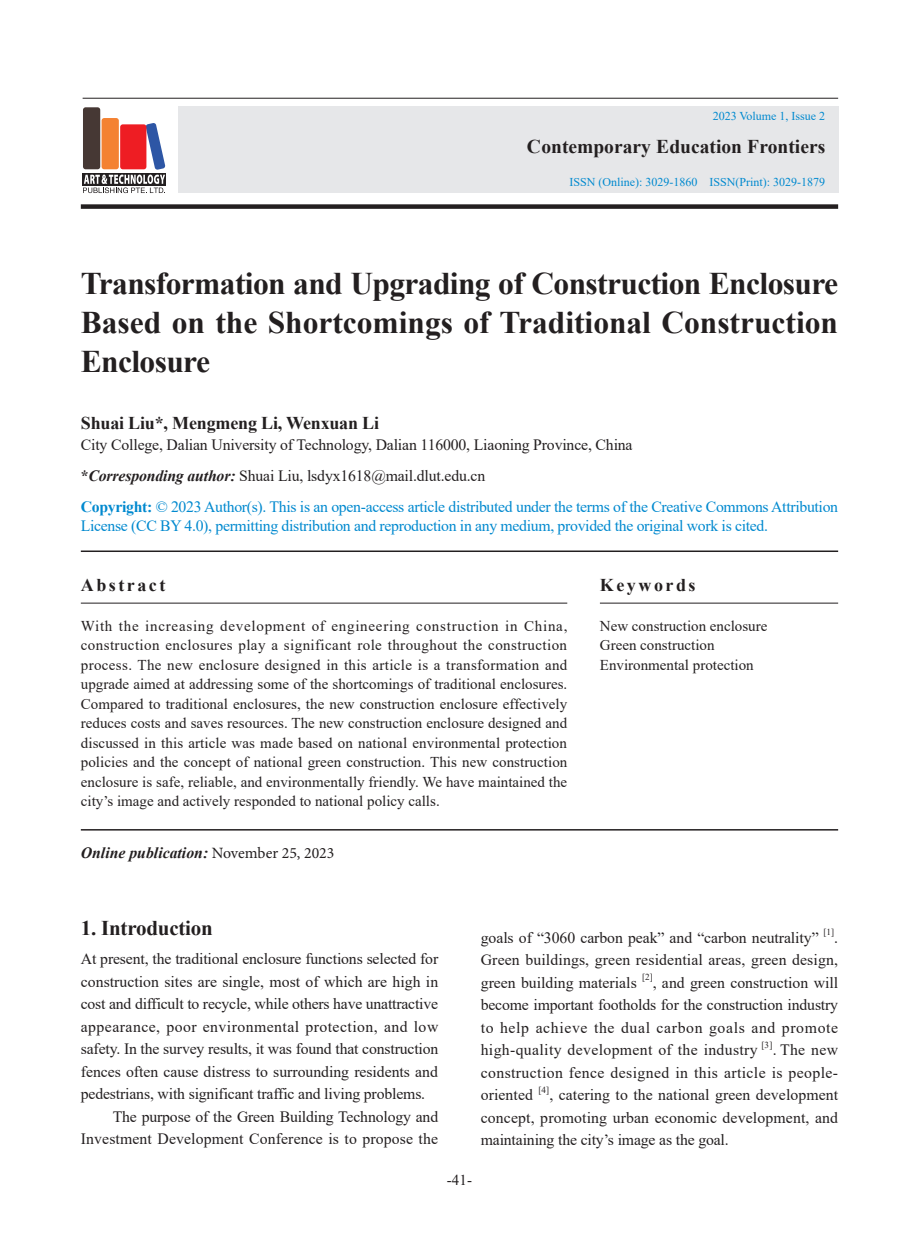
<style>
.page{position:relative;width:919px;height:1238px;background:#fff}
.page>*{position:absolute;margin:0;border:0;box-sizing:border-box;transform-origin:0 0}
.t1{font:700 31.5px/39px "Times New Roman";color:#231f20;text-align:justify}
.t2{font:700 21px "Times New Roman";letter-spacing:-.01em;color:#231f20}
.t3{font:700 19.5px "Times New Roman";color:#231f20}
.t4{font:700 18px "Times New Roman";letter-spacing:-.01em;color:#231f20}
.t5{font:700 18px "Times New Roman";letter-spacing:.14em;color:#231f20}
.t6{font:15.75px/22.5px "Times New Roman";letter-spacing:-.01em;color:#231f20;text-align:justify}
.t7{font:15.75px "Times New Roman";letter-spacing:-.02em;color:#0089cf}
.t8{font:15.75px "Times New Roman";letter-spacing:.03em;color:#231f20}
.t9{font:15.75px "Times New Roman";letter-spacing:.01em;color:#231f20}
.t10{font:italic 700 15.75px "Times New Roman";color:#231f20}
.t11{font:15px/19.5px "Times New Roman";color:#231f20;text-align:justify}
.t12{font:12px "Times New Roman";color:#0089cf}
.t13{font:9.15px "Times New Roman";color:#231f20}
.s1{font-weight:700}
.s2{font-weight:700;font-style:italic}
.s3{font-weight:700;color:#0089cf}
.s4{color:#0089cf}
.s5{font-family:"Minion Pro";font-weight:400;font-style:normal}
</style>
<div class="page">
<div style="left:178px;top:106px;width:660px;height:87px;background:#e6e7e9"></div>
<div style="left:81px;top:204px;width:757px;height:5px;background:#231f20"></div>
<hr style="left:83px;top:98px;width:755px;height:1px;background:#231f20">
<div style="left:83px;top:107px;width:17px;height:62px;background:#463834;border-radius:3px"></div>
<div style="left:102px;top:118px;width:17px;height:51px;background:#f48232;border-radius:3px"></div>
<div style="left:83px;top:173px;width:83px;height:12px;background:#231f20"></div>
<svg style="left:83px;top:123px;width:82px;height:70px"></svg>
<hr style="left:81px;top:550px;width:757px;height:2px;background:#231f20">
<hr style="left:81px;top:829px;width:757px;height:1px;background:#231f20">
<hr style="left:81px;top:603px;width:486px;height:1px;background:#231f20">
<hr style="left:600px;top:603px;width:238px;height:1px;background:#231f20">
<p class="t12" style="left:712px;top:108px;width:114px">2023 Volume 1, Issue 2</p>
<p class="t3" style="left:527px;top:133px;width:300px">Contemporary Education Frontiers</p>
<p class="t12" style="left:569px;top:173px;width:257px">ISSN (Online): 3029-1860 ISSN(Print): 3029-1879</p>
<h1 class="t1" style="left:81px;top:262px;width:758px">Transformation and Upgrading of Construction Enclosure Based on the Shortcomings of Traditional Construction Enclosure</h1>
<p class="t4" style="left:81px;top:410px;width:300px">Shuai Liu*, Mengmeng Li, Wenxuan Li</p>
<p class="t6" style="left:81px;top:428px;width:758px;line-height:31px;text-align:left">City College, Dalian University of Technology, Dalian 116000, Liaoning Province, China<br><span class="s1">*</span><span class="s2">Corresponding author:</span> Shuai Liu, lsdyx1618@mail.dlut.edu.cn<br><span class="s3">Copyright:</span> <span class="s4">© 2023 Author(s). This is an open-access article distributed under the terms of the Creative Commons Attribution</span></p>
<p class="t7" style="left:81px;top:514px;width:688px">License (CC BY 4.0), permitting distribution and reproduction in any medium, provided the original work is cited.</p>
<p class="t5" style="left:81px;top:572px;width:86px">Abstract</p>
<p class="t11" style="left:81px;top:615px;width:488px">With the increasing development of engineering construction in China, construction enclosures play a significant role throughout the construction process. The new enclosure designed in this article is a transformation and upgrade aimed at addressing some of the shortcomings of traditional enclosures.<br>Compared to traditional enclosures, the new construction enclosure effectively reduces costs and saves resources. The new construction enclosure designed and discussed in this article was made based on national environmental protection policies and the concept of national green construction. This new construction enclosure is safe, reliable, and environmentally friendly. We have maintained the city’s image and actively responded to national policy calls.</p>
<p class="t10" style="left:81px;top:841px;width:255px">Online publication: <span class="s5">November 25, 2023</span></p>
<p class="t5" style="left:600px;top:572px;width:97px">Keywords</p>
<p class="t11" style="left:600px;top:615px;width:169px;text-align:left">New construction enclosure<br>Green construction<br>Environmental protection</p>
<h2 class="t2" style="left:81px;top:913px;width:134px">1. Introduction</h2>
<p class="t6" style="left:81px;top:947px;width:359px">At present, the traditional enclosure functions selected for</p>
<p class="t6" style="left:81px;top:969px;width:359px">construction sites are single, most of which are high in</p>
<p class="t6" style="left:81px;top:992px;width:359px">cost and difficult to recycle, while others have unattractive</p>
<p class="t8" style="left:81px;top:1015px;width:359px">appearance, poor environmental protection, and low</p>
<p class="t6" style="left:81px;top:1037px;width:359px">safety. In the survey results, it was found that construction</p>
<p class="t6" style="left:81px;top:1059px;width:358px">fences often cause distress to surrounding residents and</p>
<p class="t6" style="left:81px;top:1082px;width:346px">pedestrians, with significant traffic and living problems.</p>
<p class="t6" style="left:113px;top:1104px;width:327px">The purpose of the Green Building Technology and</p>
<p class="t9" style="left:81px;top:1127px;width:359px">Investment Development Conference is to propose the</p>
<p class="t6" style="left:480px;top:925px;width:339px">goals of “3060 carbon peak” and “carbon neutrality”</p>
<p class="t13" style="left:823px;top:925px;width:12px">[1]</p>
<p class="t6" style="left:480px;top:925px;width:359px;text-indent:353px">.<br>Green buildings, green residential areas, green design, green building materials</p>
<p class="t13" style="left:642px;top:970px;width:12px">[2]</p>
<p class="t6" style="left:480px;top:970px;width:359px;text-indent:172px">, and green construction will become important footholds for the construction industry to help achieve the dual carbon goals and promote high-quality development of the industry</p>
<p class="t13" style="left:761px;top:1038px;width:13px">[3]</p>
<p class="t6" style="left:480px;top:1038px;width:359px;text-indent:292px">. The new construction fence designed in this article is people&shy;oriented</p>
<p class="t13" style="left:538px;top:1083px;width:12px">[4]</p>
<p class="t6" style="left:480px;top:1083px;width:359px;text-indent:69px">, catering to the national green development concept, promoting urban economic development, and maintaining the city’s image as the goal.</p>
<p class="t11" style="left:447px;top:1169px;width:26px">-41-</p>
</div>
